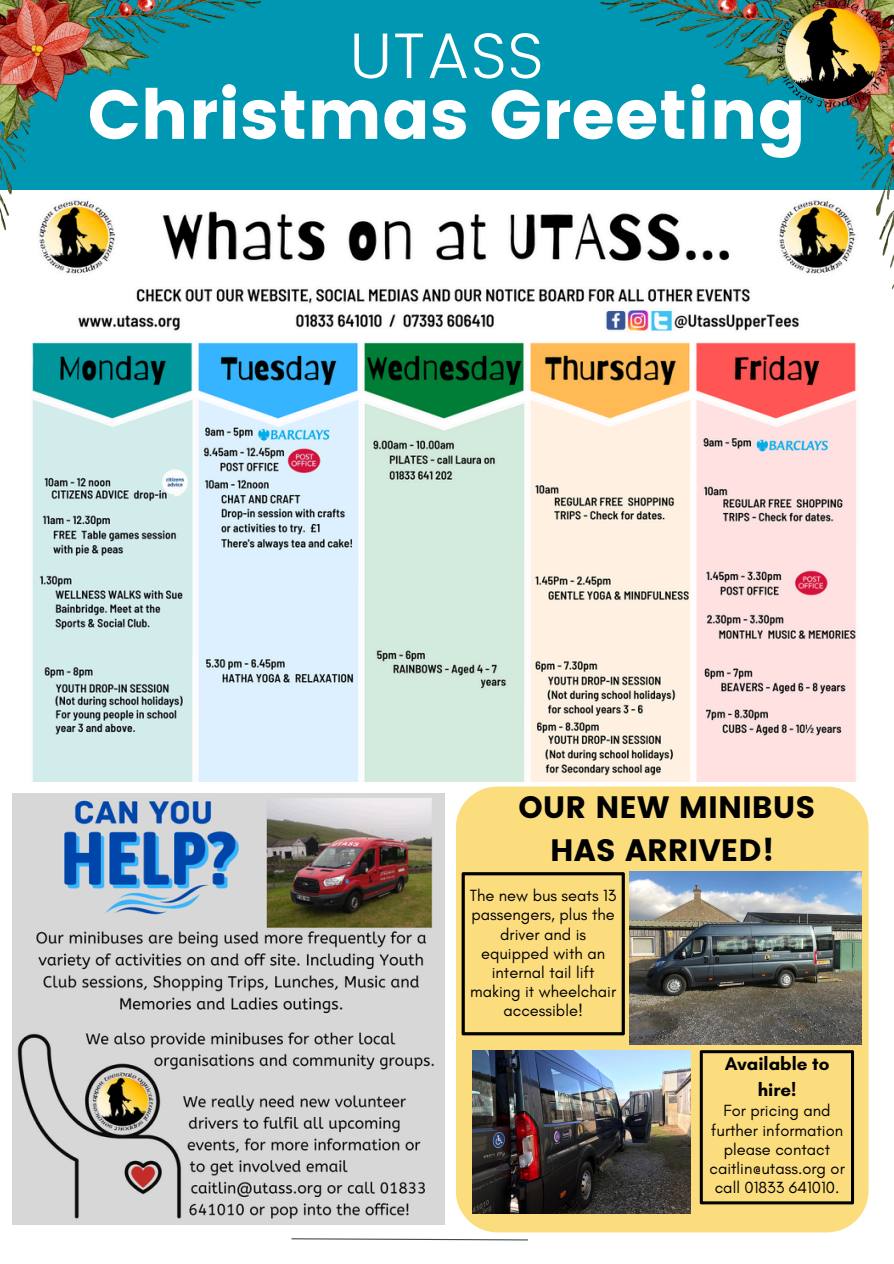
<style>
.page{position:relative;width:894px;height:1264px;background:#fff}
.page>*{position:absolute;margin:0;border:0;box-sizing:border-box;transform-origin:0 0}
.t1{font:69px "Poppins";color:#fff}
.t2{font:300 64.5px "Poppins";color:#fff}
.t3{font:30.9px/43.2px "Poppins";color:#000;text-align:center}
.t4{font:700 18.75px/25.8px "Glacial Indifference";color:#000;text-align:center}
.t5{font:16.5px/19.2px "Glacial Indifference";color:#000;text-align:center}
</style>
<div class="page">
<div style="left:0;top:0;width:893px;height:190px;background:#0097b2"></div>
<svg style="left:291px;top:1238px;width:237px;height:2px"></svg>
<img style="left:600px;top:0;width:293px;height:290px">
<img style="left:777px;top:0;width:113px;height:109px">
<img style="left:0;top:0;width:262px;height:231px">
<img style="left:21px;top:190px;width:847px;height:591px">
<img style="left:13px;top:793px;width:431px;height:431px">
<div style="left:456px;top:786px;width:412px;height:446px;background:#fcdd7e"></div>
<img style="left:629px;top:871px;width:232px;height:173px">
<img style="left:472px;top:1050px;width:218px;height:163px">
<svg style="left:461px;top:872px;width:163px;height:163px;background:#eacd75"></svg>
<svg style="left:699px;top:1050px;width:154px;height:154px;background:#eacd75"></svg>
<p class="t2" style="left:349px;top:18px;width:196px">UTASS</p>
<p class="t1" style="left:88px;top:75px;width:719px">Christmas Greeting</p>
<p class="t3" style="left:518px;top:785px;width:298px">OUR NEW MINIBUS<br>HAS ARRIVED!</p>
<h1 class="t5" style="left:469px;top:886px;width:148px">The new bus seats 13 passengers, plus the driver and is equipped with an internal tail lift making it wheelchair accessible!</h1>
<p class="t4" style="left:724px;top:1050px;width:106px">Available to hire!</p>
<p class="t5" style="left:709px;top:1100px;width:137px">For pricing and further information please contact caitlin@utass.org or call 01833 641010.</p>
</div>
